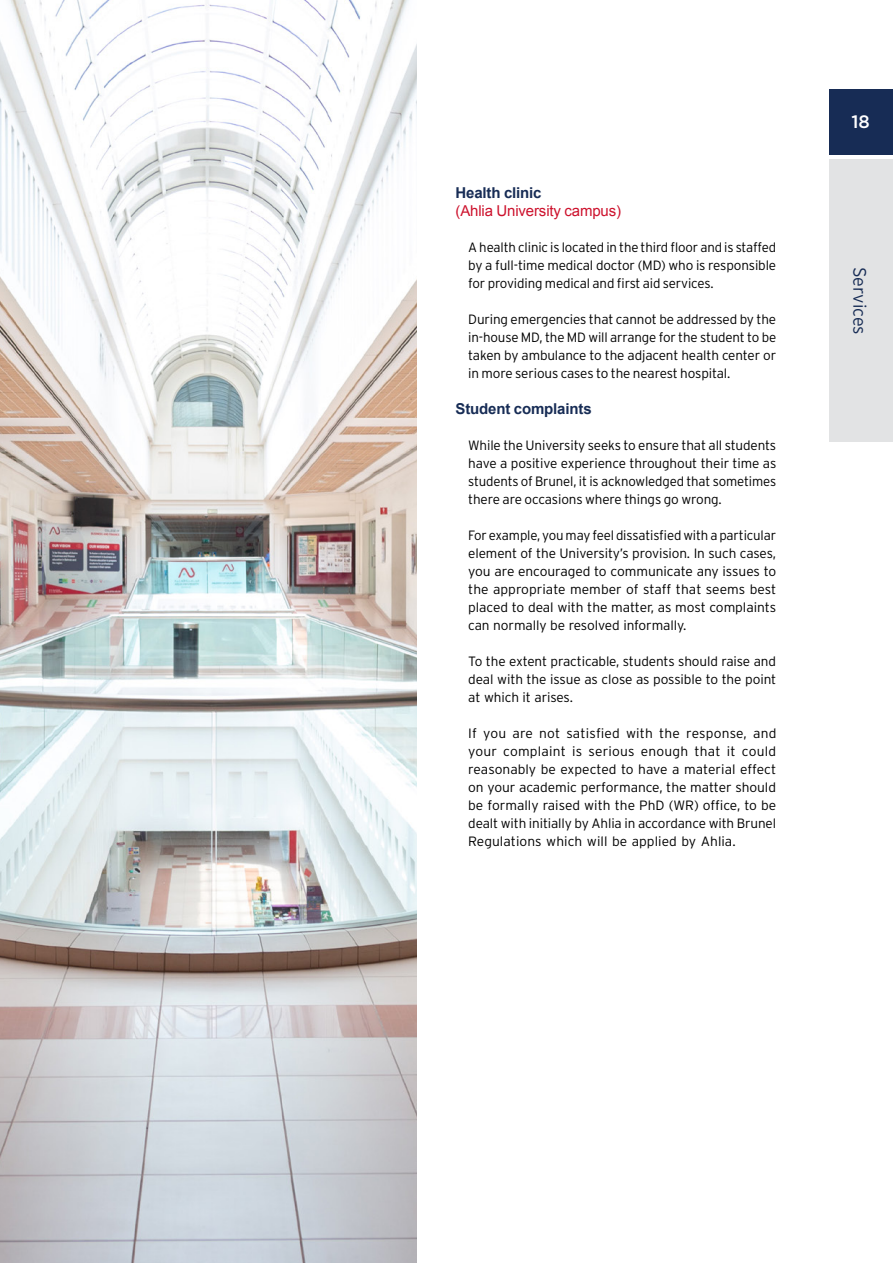
<style>
.page{position:relative;width:893px;height:1263px;background:#fff}
.page>*{position:absolute;margin:0;border:0;box-sizing:border-box;transform-origin:0 0}
.t1{font:300 18px "Interstate";color:#172c55}
.t2{font:500 18px "Gotham";color:#fff}
.t3{font:700 15px "Arial";letter-spacing:-.01em;color:#172c55}
.t4{font:15px "Arial";letter-spacing:-.01em;color:#cd122d}
.t5{font:300 13.5px/18px "Interstate";letter-spacing:-.01em;color:#000;text-align:justify}
</style>
<div class="page">
<div style="left:829px;top:89px;width:64px;height:66px;background:#172c55"></div>
<div style="left:829px;top:159px;width:64px;height:283px;background:#e2e3e4"></div>
<img style="left:0;top:0;width:417px;height:1263px">
<p class="t3" style="left:455px;top:183px;width:88px">Health clinic</p>
<p class="t4" style="left:455px;top:201px;width:167px">(Ahlia University campus)</p>
<p class="t5" style="left:468px;top:238px;width:310px">A health clinic is located in the third floor and is staffed by a full-time medical doctor (MD) who is responsible for providing medical and first aid services.</p>
<p class="t5" style="left:468px;top:310px;width:309px">During emergencies that cannot be addressed by the in-house MD, the MD will arrange for the student to be taken by ambulance to the adjacent health center or in more serious cases to the nearest hospital.</p>
<p class="t3" style="left:455px;top:399px;width:138px">Student complaints</p>
<p class="t5" style="left:468px;top:436px;width:310px">While the University seeks to ensure that all students have a positive experience throughout their time as students of Brunel, it is acknowledged that sometimes there are occasions where things go wrong.</p>
<p class="t5" style="left:468px;top:526px;width:310px">For example, you may feel dissatisfied with a particular element of the University’s provision. In such cases, you are encouraged to communicate any issues to the appropriate member of staff that seems best placed to deal with the matter, as most complaints can normally be resolved informally.</p>
<p class="t5" style="left:468px;top:652px;width:310px">To the extent practicable, students should raise and deal with the issue as close as possible to the point at which it arises.</p>
<p class="t5" style="left:468px;top:724px;width:310px">If you are not satisfied with the response, and your complaint is serious enough that it could reasonably be expected to have a material effect on your academic performance, the matter should be formally raised with the PhD (WR) office, to be dealt with initially by Ahlia in accordance with Brunel Regulations which will be applied by Ahlia.</p>
<h1 class="t2" style="left:851px;top:110px;width:20px">18</h1>
<h1 class="t1" style="left:871px;top:267px;width:70px;rotate:90deg">Services</h1>
</div>
